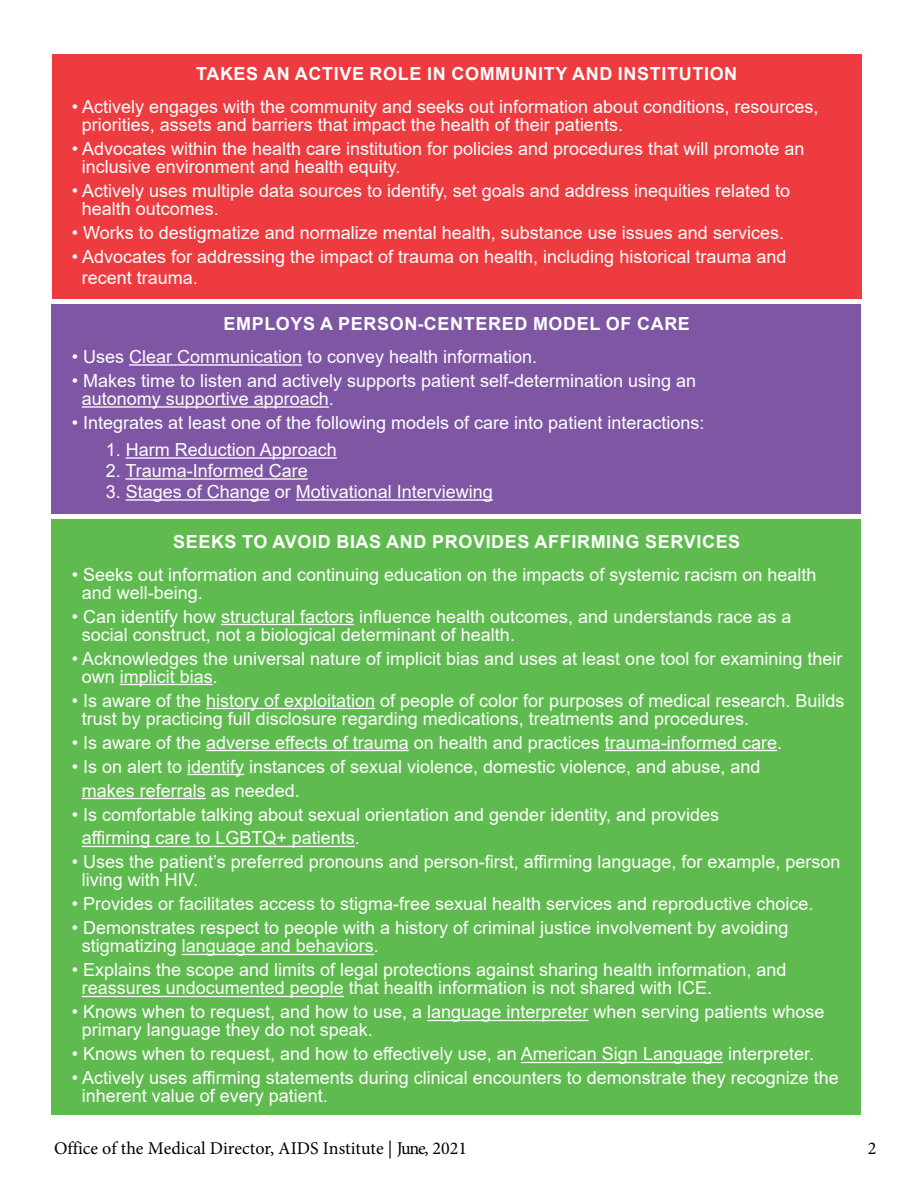
<style>
.page{position:relative;width:918px;height:1188px;background:#fff}
.page>*{position:absolute;margin:0;border:0;box-sizing:border-box;transform-origin:0 0}
.t1{font:18px/18px "Arial";color:#fff}
.t2{font:700 18px "Arial";letter-spacing:.035em;color:#fff}
.t3{font:18px "Minion Pro";color:#000}
</style>
<div class="page">
<div style="left:51px;top:520px;width:810px;height:595px;background:#5fbb4f"></div>
<div style="left:51px;top:304px;width:810px;height:210px;background:#7f56a3"></div>
<div style="left:52px;top:54px;width:810px;height:244px;background:#ed3b40"></div>
<hr style="left:129px;top:364px;width:173px;height:2px;background:#fff">
<hr style="left:82px;top:406px;width:247px;height:2px;background:#fff">
<hr style="left:126px;top:457px;width:211px;height:2px;background:#fff">
<hr style="left:125px;top:478px;width:183px;height:2px;background:#fff">
<hr style="left:126px;top:499px;width:144px;height:2px;background:#fff">
<hr style="left:296px;top:499px;width:197px;height:2px;background:#fff">
<hr style="left:221px;top:624px;width:133px;height:1px;background:#fff">
<hr style="left:120px;top:684px;width:93px;height:1px;background:#fff">
<hr style="left:206px;top:708px;width:169px;height:1px;background:#fff">
<hr style="left:206px;top:750px;width:203px;height:1px;background:#fff">
<hr style="left:605px;top:750px;width:172px;height:1px;background:#fff">
<hr style="left:187px;top:774px;width:57px;height:1px;background:#fff">
<hr style="left:82px;top:798px;width:124px;height:1px;background:#fff">
<hr style="left:82px;top:846px;width:273px;height:1px;background:#fff">
<hr style="left:182px;top:954px;width:192px;height:1px;background:#fff">
<hr style="left:82px;top:996px;width:262px;height:1px;background:#fff">
<hr style="left:427px;top:1020px;width:161px;height:1px;background:#fff">
<hr style="left:521px;top:1062px;width:202px;height:1px;background:#fff">
<p class="t2" style="left:196px;top:61px;width:543px">TAKES AN ACTIVE ROLE IN COMMUNITY AND INSTITUTION</p>
<p class="t1" style="left:82px;top:97px;width:738px;text-indent:-10px">• Actively engages with the community and seeks out information about conditions, resources, priorities, assets and barriers that impact the health of their patients.</p>
<p class="t1" style="left:82px;top:139px;width:724px;text-indent:-10px">• Advocates within the health care institution for policies and procedures that will promote an inclusive environment and health equity.</p>
<p class="t1" style="left:82px;top:181px;width:710px;text-indent:-10px">• Actively uses multiple data sources to identify, set goals and address inequities related to health outcomes.</p>
<p class="t1" style="left:72px;top:223px;width:714px">• Works to destigmatize and normalize mental health, substance use issues and services.</p>
<p class="t1" style="left:82px;top:246px;width:706px;line-height:21px;text-indent:-10px">• Advocates for addressing the impact of trauma on health, including historical trauma and recent trauma.</p>
<p class="t2" style="left:223px;top:311px;width:468px">EMPLOYS A PERSON-CENTERED MODEL OF CARE</p>
<p class="t1" style="left:72px;top:348px;width:467px">• Uses Clear Communication to convey health information.</p>
<p class="t1" style="left:82px;top:372px;width:616px;text-indent:-10px">• Makes time to listen and actively supports patient self-determination using an autonomy supportive approach.</p>
<p class="t1" style="left:72px;top:414px;width:634px">• Integrates at least one of the following models of care into patient interactions:</p>
<p class="t1" style="left:106px;top:441px;width:233px">1. Harm Reduction Approach</p>
<p class="t1" style="left:106px;top:462px;width:204px">2. Trauma-Informed Care</p>
<p class="t1" style="left:106px;top:483px;width:389px">3. Stages of Change or Motivational Interviewing</p>
<p class="t2" style="left:173px;top:529px;width:569px">SEEKS TO AVOID BIAS AND PROVIDES AFFIRMING SERVICES</p>
<p class="t1" style="left:82px;top:565px;width:736px;text-indent:-10px">• Seeks out information and continuing education on the impacts of systemic racism on health and well-being.</p>
<p class="t1" style="left:82px;top:607px;width:711px;text-indent:-10px">• Can identify how structural factors influence health outcomes, and understands race as a social construct, not a biological determinant of health.</p>
<p class="t1" style="left:82px;top:649px;width:762px;text-indent:-10px">• Acknowledges the universal nature of implicit bias and uses at least one tool for examining their own implicit bias.</p>
<p class="t1" style="left:82px;top:691px;width:764px;text-indent:-10px">• Is aware of the history of exploitation of people of color for purposes of medical research. Builds trust by practicing full disclosure regarding medications, treatments and procedures.</p>
<p class="t1" style="left:72px;top:733px;width:712px">• Is aware of the adverse effects of trauma on health and practices trauma-informed care.</p>
<p class="t1" style="left:82px;top:754px;width:680px;line-height:24px;text-indent:-10px">• Is on alert to identify instances of sexual violence, domestic violence, and abuse, and makes referrals as needed.</p>
<p class="t1" style="left:82px;top:802px;width:639px;line-height:24px;text-indent:-10px">• Is comfortable talking about sexual orientation and gender identity, and provides affirming care to LGBTQ+ patients.</p>
<p class="t1" style="left:82px;top:853px;width:760px;text-indent:-10px">• Uses the patient’s preferred pronouns and person-first, affirming language, for example, person living with HIV.</p>
<p class="t1" style="left:72px;top:895px;width:743px">• Provides or facilitates access to stigma-free sexual health services and reproductive choice.</p>
<p class="t1" style="left:82px;top:919px;width:708px;text-indent:-10px">• Demonstrates respect to people with a history of criminal justice involvement by avoiding stigmatizing language and behaviors.</p>
<p class="t1" style="left:82px;top:961px;width:706px;text-indent:-10px">• Explains the scope and limits of legal protections against sharing health information, and reassures undocumented people that health information is not shared with ICE.</p>
<p class="t1" style="left:82px;top:1003px;width:744px;text-indent:-10px">• Knows when to request, and how to use, a language interpreter when serving patients whose primary language they do not speak.</p>
<p class="t1" style="left:72px;top:1045px;width:744px">• Knows when to request, and how to effectively use, an American Sign Language interpreter.</p>
<p class="t1" style="left:82px;top:1069px;width:759px;text-indent:-10px">• Actively uses affirming statements during clinical encounters to demonstrate they recognize the inherent value of every patient.</p>
<p class="t3" style="left:54px;top:1136px;width:415px">Office of the Medical Director, AIDS Institute | June, 2021</p>
<p class="t3" style="left:868px;top:1136px;width:10px">2</p>
</div>
